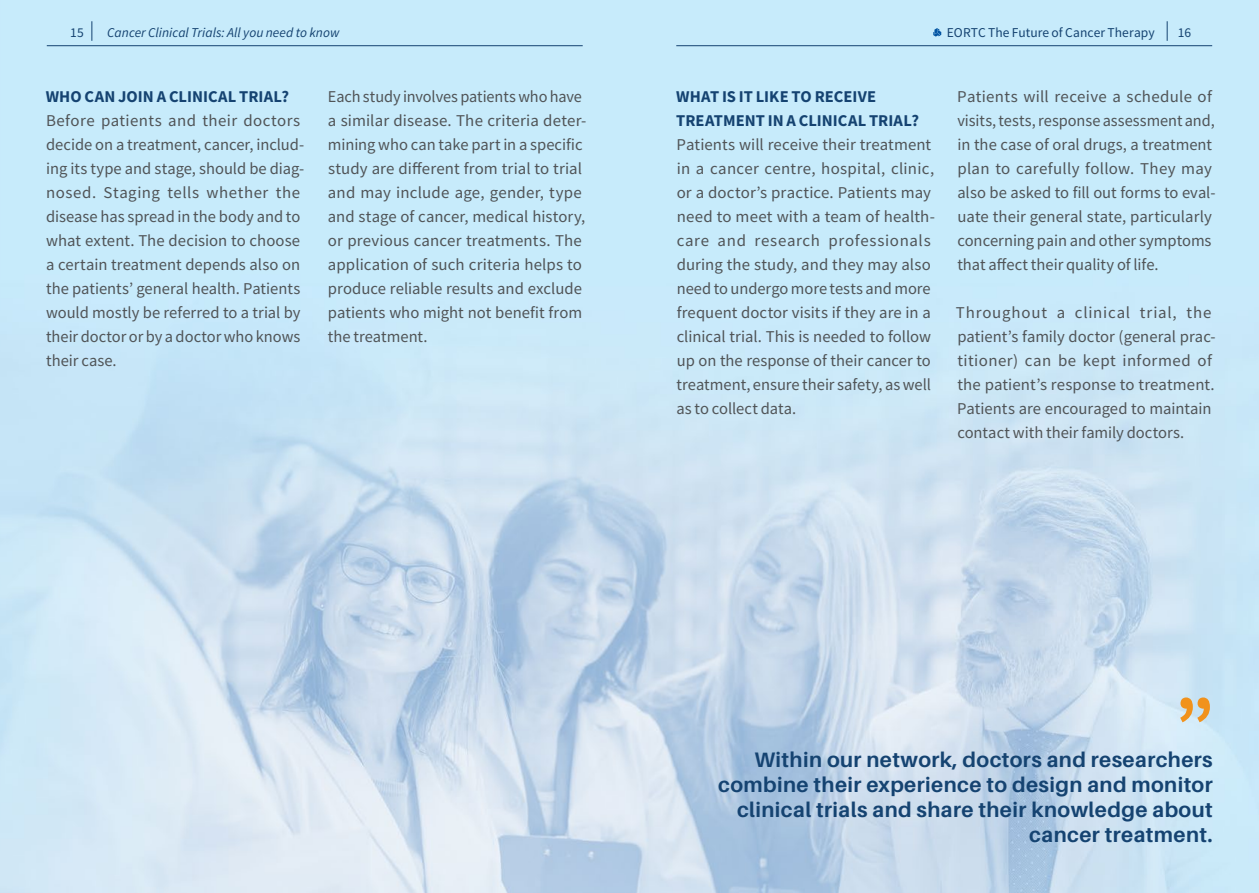
<style>
.page{position:relative;width:1259px;height:893px;background:#fff}
.page>*{position:absolute;margin:0;border:0;box-sizing:border-box;transform-origin:0 0}
.t1{font:700 72px "Source Sans Pro";color:#f1921c}
.t2{font:700 21px/25.2px "Aileron";letter-spacing:.02em;color:#154371;text-align:right}
.t3{font:16.5px/24px "Source Sans Pro";letter-spacing:.005em;color:#505457}
.t4{font:700 16.5px/24px "Source Sans Pro";color:#154371}
.t5{font:italic 13.5px "Source Sans Pro";letter-spacing:.005em;color:#154371}
.t6{font:13.5px "Source Sans Pro";letter-spacing:.005em;color:#154371}
</style>
<div class="page">
<img style="left:0;top:0;width:1259px;height:893px">
<hr style="left:47px;top:45px;width:536px;height:1px;background:#154371">
<hr style="left:676px;top:45px;width:536px;height:1px;background:#154371">
<svg style="left:91px;top:21px;width:1px;height:20px"></svg>
<svg style="left:1166px;top:21px;width:1px;height:20px"></svg>
<svg style="left:933px;top:28px;width:8px;height:9px"></svg>
<p class="t6" style="left:70px;top:24px;width:15px">15</p>
<p class="t5" style="left:107px;top:24px;width:234px">Cancer Clinical Trials: All you need to know</p>
<p class="t6" style="left:947px;top:24px;width:209px">EORTC The Future of Cancer Therapy</p>
<p class="t6" style="left:1177px;top:24px;width:15px">16</p>
<p class="t4" style="left:46px;top:84px;width:245px">WHO CAN JOIN A CLINICAL TRIAL?</p>
<p class="t4" style="left:676px;top:84px;width:244px">WHAT IS IT LIKE TO RECEIVE<br>TREATMENT IN A CLINICAL TRIAL?</p>
<p class="t3" style="left:957px;top:84px;width:260px">Patients will receive a schedule of visits, tests, response assessment and, in the case of oral drugs, a treatment plan to carefully follow. They may also be asked to fill out forms to eval&shy;uate their general state, particularly concerning pain and other symptoms that affect their quality of life.</p>
<p class="t3" style="left:956px;top:300px;width:261px">Throughout a clinical trial, the patient’s family doctor (general prac&shy;titioner) can be kept informed of the patient’s response to treatment.<br>Patients are encouraged to maintain contact with their family doctors.</p>
<p class="t3" style="left:328px;top:84px;width:260px">Each study involves patients who have a similar disease. The criteria deter&shy;mining who can take part in a specific study are different from trial to trial and may include age, gender, type and stage of cancer, medical history, or previous cancer treatments. The application of such criteria helps to produce reliable results and exclude patients who might not benefit from the treatment.</p>
<p class="t3" style="left:46px;top:108px;width:260px">Before patients and their doctors decide on a treatment, cancer, includ&shy;ing its type and stage, should be diag&shy;nosed. Staging tells whether the disease has spread in the body and to what extent. The decision to choose a certain treatment depends also on the patients’ general health. Patients would mostly be referred to a trial by their doctor or by a doctor who knows their case.</p>
<p class="t3" style="left:676px;top:132px;width:260px">Patients will receive their treatment in a cancer centre, hospital, clinic, or a doctor’s practice. Patients may need to meet with a team of health&shy;care and research professionals during the study, and they may also need to undergo more tests and more frequent doctor visits if they are in a clinical trial. This is needed to follow up on the response of their cancer to treatment, ensure their safety, as well as to collect data.</p>
<h1 class="t1" style="left:1175px;top:675px;width:40px">”</h1>
<p class="t2" style="left:718px;top:747px;width:496px">Within our network, doctors and researchers combine their experience to design and monitor clinical trials and share their knowledge about cancer treatment.</p>
</div>
